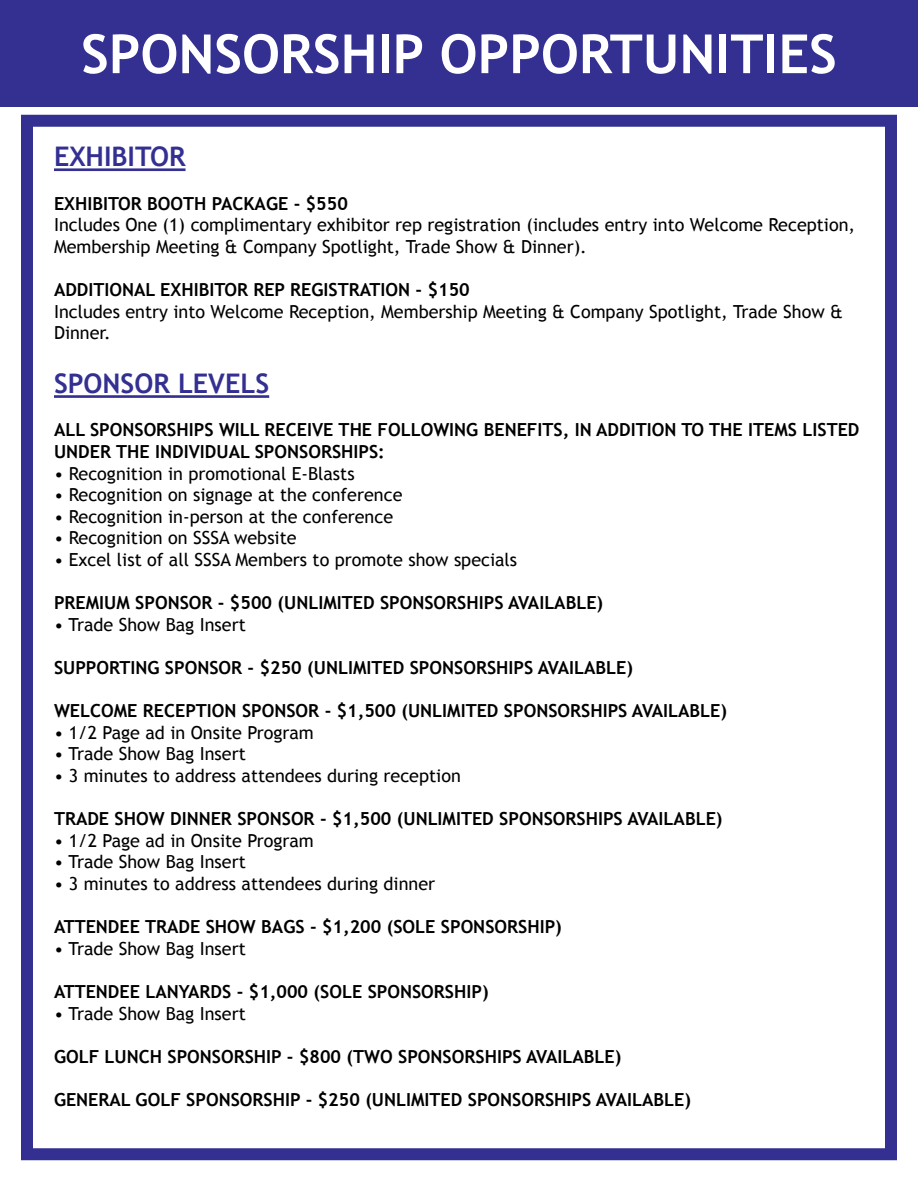
<style>
.page{position:relative;width:918px;height:1188px;background:#fff}
.page>*{position:absolute;margin:0;border:0;box-sizing:border-box;transform-origin:0 0}
.t1{font:700 54px "Trebuchet MS";color:#fff}
.t2{font:700 27px "Trebuchet MS";color:#333092}
.t3{font:700 24px "Trebuchet MS";color:#fff}
.t4{font:700 21px "Trebuchet MS";color:#fff}
.t5{font:18px/21.6px "Trebuchet MS";color:#000}
.t6{font:700 18px/21.6px "Trebuchet MS";color:#000}
</style>
<div class="page">
<div style="left:0;top:0;width:918px;height:106px;background:#333092"></div>
<div style="left:21px;top:115px;width:876px;height:1045px;border:12px solid #333092"></div>
<hr style="left:54px;top:168px;width:132px;height:3px;background:#333092">
<hr style="left:54px;top:395px;width:215px;height:3px;background:#333092">
<h3 class="t3" style="left:197px;top:19px;width:526px">2019 WSDLA NORTHWEST LABORATORY FORUM</h3>
<h1 class="t1" style="left:81px;top:20px;width:757px">SPONSORSHIP OPPORTUNITIES</h1>
<p class="t4" style="left:315px;top:47px;width:290px">MEMBER REGISTRATION FORM</p>
<h2 class="t2" style="left:54px;top:140px;width:133px">EXHIBITOR</h2>
<p class="t6" style="left:54px;top:192px;width:295px">EXHIBITOR BOOTH PACKAGE - $550</p>
<p class="t5" style="left:54px;top:214px;width:803px">Includes One (1) complimentary exhibitor rep registration (includes entry into Welcome Reception,<br>Membership Meeting &amp; Company Spotlight, Trade Show &amp; Dinner).</p>
<p class="t6" style="left:54px;top:279px;width:417px">ADDITIONAL EXHIBITOR REP REGISTRATION - $150</p>
<p class="t5" style="left:54px;top:301px;width:790px">Includes entry into Welcome Reception, Membership Meeting &amp; Company Spotlight, Trade Show &amp;<br>Dinner.</p>
<h2 class="t2" style="left:54px;top:367px;width:217px">SPONSOR LEVELS</h2>
<p class="t6" style="left:54px;top:419px;width:807px">ALL SPONSORSHIPS WILL RECEIVE THE FOLLOWING BENEFITS, IN ADDITION TO THE ITEMS LISTED<br>UNDER THE INDIVIDUAL SPONSORSHIPS:</p>
<p class="t5" style="left:54px;top:463px;width:302px">• Recognition in promotional E-Blasts</p>
<p class="t5" style="left:54px;top:484px;width:350px">• Recognition on signage at the conference</p>
<p class="t5" style="left:54px;top:506px;width:341px">• Recognition in-person at the conference</p>
<p class="t5" style="left:54px;top:527px;width:244px">• Recognition on SSSA website</p>
<p class="t5" style="left:54px;top:549px;width:465px">• Excel list of all SSSA Members to promote show specials</p>
<p class="t6" style="left:54px;top:592px;width:551px">PREMIUM SPONSOR - $500 (UNLIMITED SPONSORSHIPS AVAILABLE)</p>
<p class="t5" style="left:54px;top:614px;width:193px">• Trade Show Bag Insert</p>
<p class="t6" style="left:54px;top:657px;width:580px">SUPPORTING SPONSOR - $250 (UNLIMITED SPONSORSHIPS AVAILABLE)</p>
<p class="t6" style="left:54px;top:700px;width:675px">WELCOME RECEPTION SPONSOR - $1,500 (UNLIMITED SPONSORSHIPS AVAILABLE)</p>
<p class="t5" style="left:54px;top:722px;width:261px">• 1/2 Page ad in Onsite Program</p>
<p class="t5" style="left:54px;top:743px;width:193px">• Trade Show Bag Insert</p>
<p class="t5" style="left:54px;top:765px;width:408px">• 3 minutes to address attendees during reception</p>
<p class="t6" style="left:54px;top:808px;width:670px">TRADE SHOW DINNER SPONSOR - $1,500 (UNLIMITED SPONSORSHIPS AVAILABLE)</p>
<p class="t5" style="left:54px;top:830px;width:261px">• 1/2 Page ad in Onsite Program</p>
<p class="t5" style="left:54px;top:851px;width:193px">• Trade Show Bag Insert</p>
<p class="t5" style="left:54px;top:873px;width:383px">• 3 minutes to address attendees during dinner</p>
<p class="t6" style="left:54px;top:916px;width:509px">ATTENDEE TRADE SHOW BAGS - $1,200 (SOLE SPONSORSHIP)</p>
<p class="t5" style="left:54px;top:938px;width:193px">• Trade Show Bag Insert</p>
<p class="t6" style="left:54px;top:981px;width:436px">ATTENDEE LANYARDS - $1,000 (SOLE SPONSORSHIP)</p>
<p class="t5" style="left:54px;top:1003px;width:193px">• Trade Show Bag Insert</p>
<p class="t6" style="left:54px;top:1046px;width:569px">GOLF LUNCH SPONSORSHIP - $800 (TWO SPONSORSHIPS AVAILABLE)</p>
<p class="t6" style="left:54px;top:1089px;width:639px">GENERAL GOLF SPONSORSHIP - $250 (UNLIMITED SPONSORSHIPS AVAILABLE)</p>
</div>
